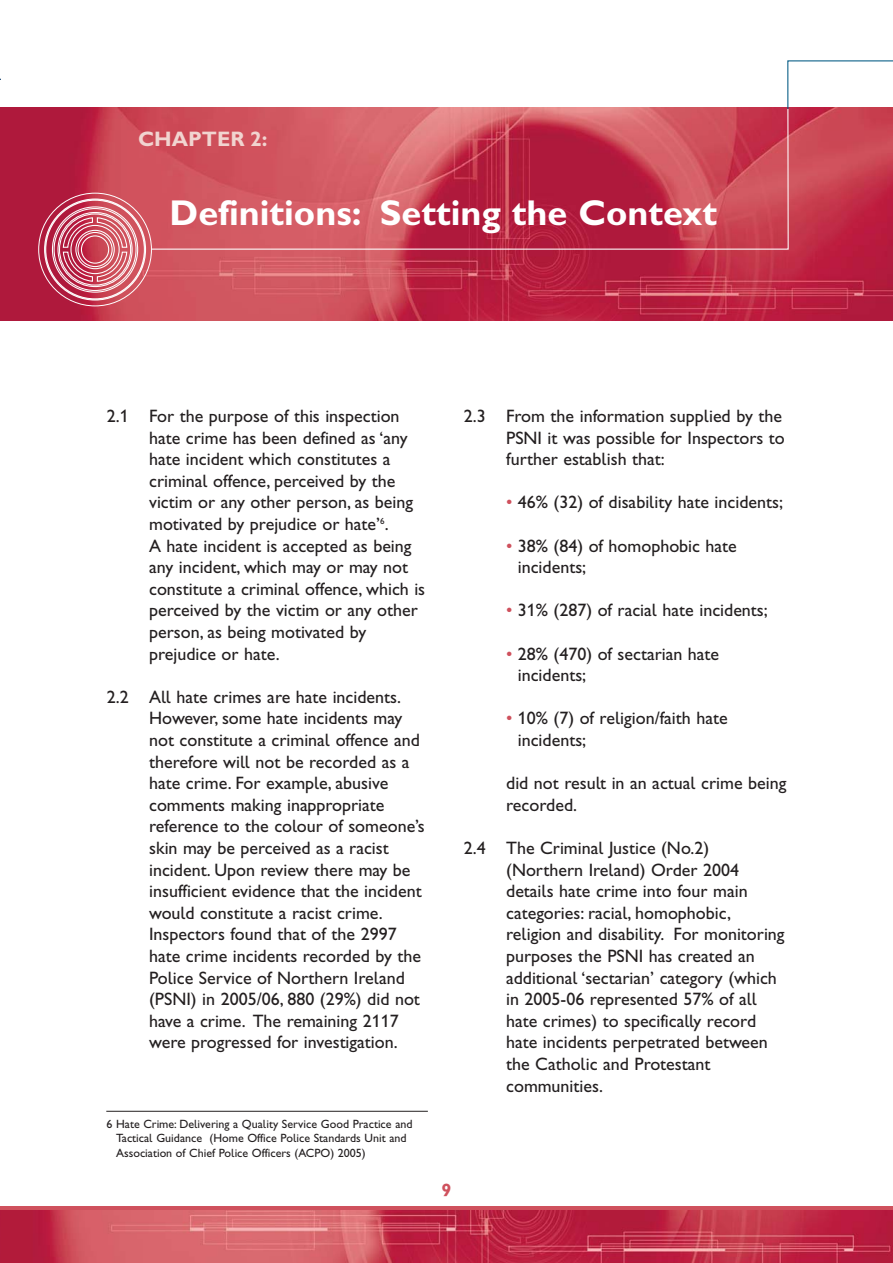
<style>
.page{position:relative;width:893px;height:1263px;background:#fff}
.page>*{position:absolute;margin:0;border:0;box-sizing:border-box;transform-origin:0 0}
.t1{font:36px "Gill Sans Hta Bold Plain";color:#fff}
.t2{font:21px "Gill Sans Hta Bold Plain";color:#f1d4d0}
.t3{font:18px/21.6px "Gill Sans Hta";color:#231f20}
.t4{font:18px "Gill Sans Hta Bold Plain";color:#cf515d}
.t5{font:12px/14.4px "Gill Sans Hta";color:#231f20}
.s1{color:#cf515d}
</style>
<div class="page">
<svg style="left:0;top:1206px;width:893px;height:5px;background:#cd4d5a"></svg>
<img style="left:0;top:1211px;width:893px;height:52px">
<img style="left:1px;top:108px;width:892px;height:212px">
<svg style="left:150px;top:108px;width:639px;height:142px;background:#ca4a5a"></svg>
<svg style="left:787px;top:60px;width:106px;height:50px"></svg>
<svg style="left:44px;top:198px;width:103px;height:103px;background:#d1697a"></svg>
<hr style="left:106px;top:1111px;width:322px;height:1px;background:#231f20">
<p class="t2" style="left:138px;top:131px;width:131px">CHAPTER 2:</p>
<h1 class="t1" style="left:170px;top:199px;width:549px">Definitions: Setting the Context</h1>
<p class="t3" style="left:149px;top:407px;width:278px;text-indent:-42px">2.1 For the purpose of this inspection hate crime has been defined as ‘any hate incident which constitutes a criminal offence, perceived by the victim or any other person, as being motivated by prejudice or hate’<sup>6</sup>.<br>A hate incident is accepted as being any incident, which may or may not constitute a criminal offence, which is perceived by the victim or any other person, as being motivated by prejudice or hate.</p>
<p class="t3" style="left:149px;top:687px;width:277px;text-indent:-42px">2.2 All hate crimes are hate incidents.<br>However, some hate incidents may not constitute a criminal offence and therefore will not be recorded as a hate crime. For example, abusive comments making inappropriate reference to the colour of someone’s skin may be perceived as a racist incident. Upon review there may be insufficient evidence that the incident would constitute a racist crime.<br>Inspectors found that of the 2997 hate crime incidents recorded by the Police Service of Northern Ireland (PSNI) in 2005/06, 880 (29%) did not have a crime. The remaining 2117 were progressed for investigation.</p>
<p class="t5" style="left:116px;top:1117px;width:298px;text-indent:-10px">6 Hate Crime: Delivering a Quality Service Good Practice and<br>Tactical Guidance (Home Office Police Standards Unit and<br>Association of Chief Police Officers (ACPO) 2005)</p>
<p class="t3" style="left:506px;top:407px;width:280px;text-indent:-42px">2.3 From the information supplied by the<br>PSNI it was possible for Inspectors to further establish that:</p>
<p class="t3" style="left:506px;top:493px;width:278px"><span class="s1">•</span> 46% (32) of disability hate incidents;</p>
<p class="t3" style="left:518px;top:536px;width:221px;text-indent:-11px"><span class="s1">•</span> 38% (84) of homophobic hate incidents;</p>
<p class="t3" style="left:506px;top:601px;width:263px"><span class="s1">•</span> 31% (287) of racial hate incidents;</p>
<p class="t3" style="left:518px;top:644px;width:203px;text-indent:-11px"><span class="s1">•</span> 28% (470) of sectarian hate incidents;</p>
<p class="t3" style="left:518px;top:709px;width:211px;text-indent:-11px"><span class="s1">•</span> 10% (7) of religion/faith hate incidents;</p>
<p class="t3" style="left:506px;top:774px;width:282px">did not result in an actual crime being recorded.</p>
<p class="t3" style="left:506px;top:839px;width:280px;text-indent:-42px">2.4 The Criminal Justice (No.2) (Northern Ireland) Order 2004 details hate crime into four main categories: racial, homophobic, religion and disability. For monitoring purposes the PSNI has created an additional ‘sectarian’ category (which in 2005-06 represented 57% of all hate crimes) to specifically record hate incidents perpetrated between the Catholic and Protestant communities.</p>
<p class="t4" style="left:441px;top:1183px;width:11px">9</p>
</div>
